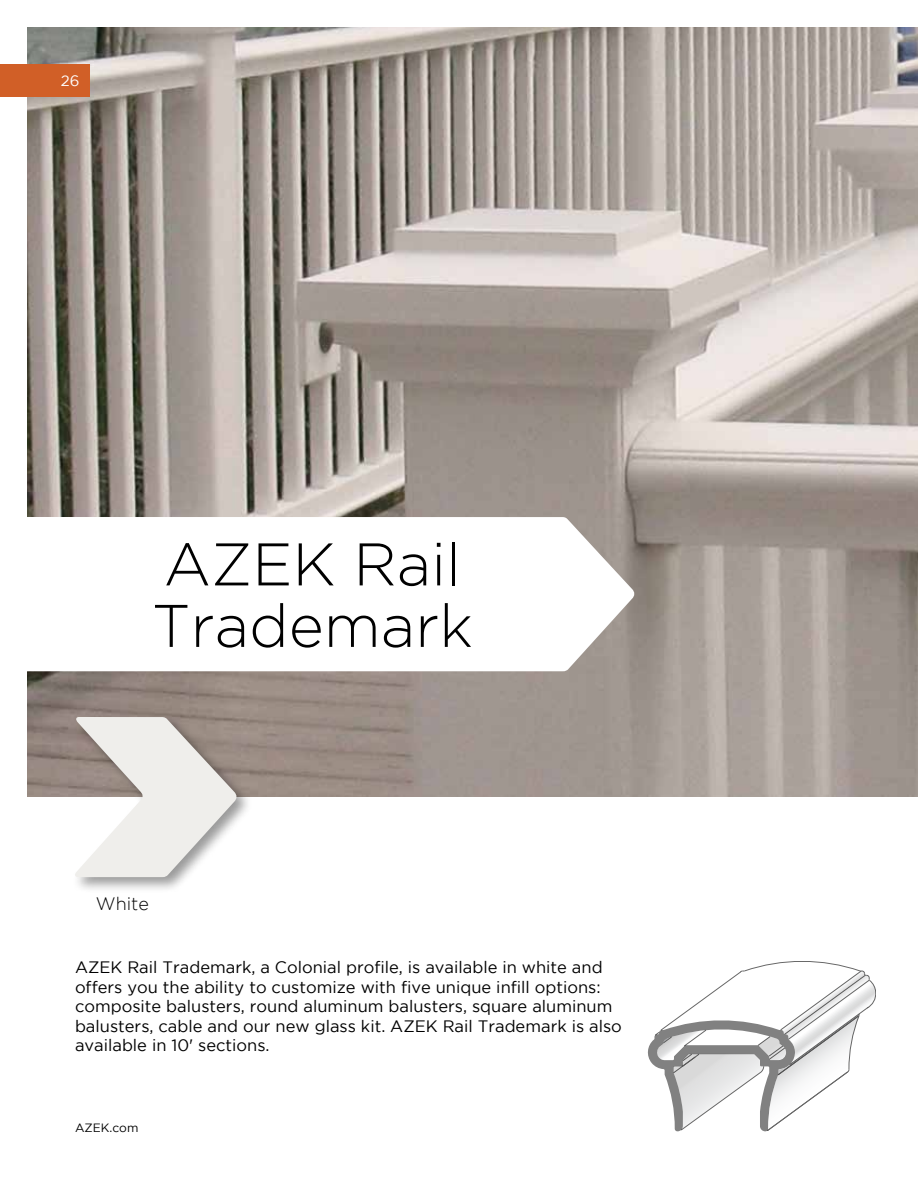
<style>
.page{position:relative;width:918px;height:1188px;background:#fff}
.page>*{position:absolute;margin:0;border:0;box-sizing:border-box;transform-origin:0 0}
.t1{font:300 60px/61.5px "Gotham";color:#000}
.t2{font:300 18px "Gotham";color:#000}
.t3{font:16.5px/19.5px "Gotham";color:#000}
.t4{font:15px "Gotham";color:#fff}
.t5{font:12px "Gotham";color:#000}
</style>
<div class="page">
<img style="left:27px;top:27px;width:891px;height:770px">
<div style="left:71px;top:713px;width:181px;height:180px;background:#000;opacity:.4"></div>
<svg style="left:74px;top:717px;width:163px;height:160px"></svg>
<div style="left:0;top:65px;width:90px;height:32px;background:#d15f27"></div>
<svg style="left:27px;top:517px;width:608px;height:154px"></svg>
<svg style="left:648px;top:961px;width:228px;height:170px"></svg>
<p class="t4" style="left:61px;top:73px;width:20px">26</p>
<h1 class="t1" style="left:152px;top:533px;width:323px">AZEK Rail<br>Trademark</h1>
<p class="t2" style="left:96px;top:893px;width:55px">White</p>
<p class="t3" style="left:75px;top:957px;width:548px">AZEK Rail Trademark, a Colonial profile, is available in white and offers you the ability to customize with five unique infill options: composite balusters, round aluminum balusters, square aluminum balusters, cable and our new glass kit. AZEK Rail Trademark is also available in 10' sections.</p>
<p class="t5" style="left:75px;top:1121px;width:65px">AZEK.com</p>
</div>
